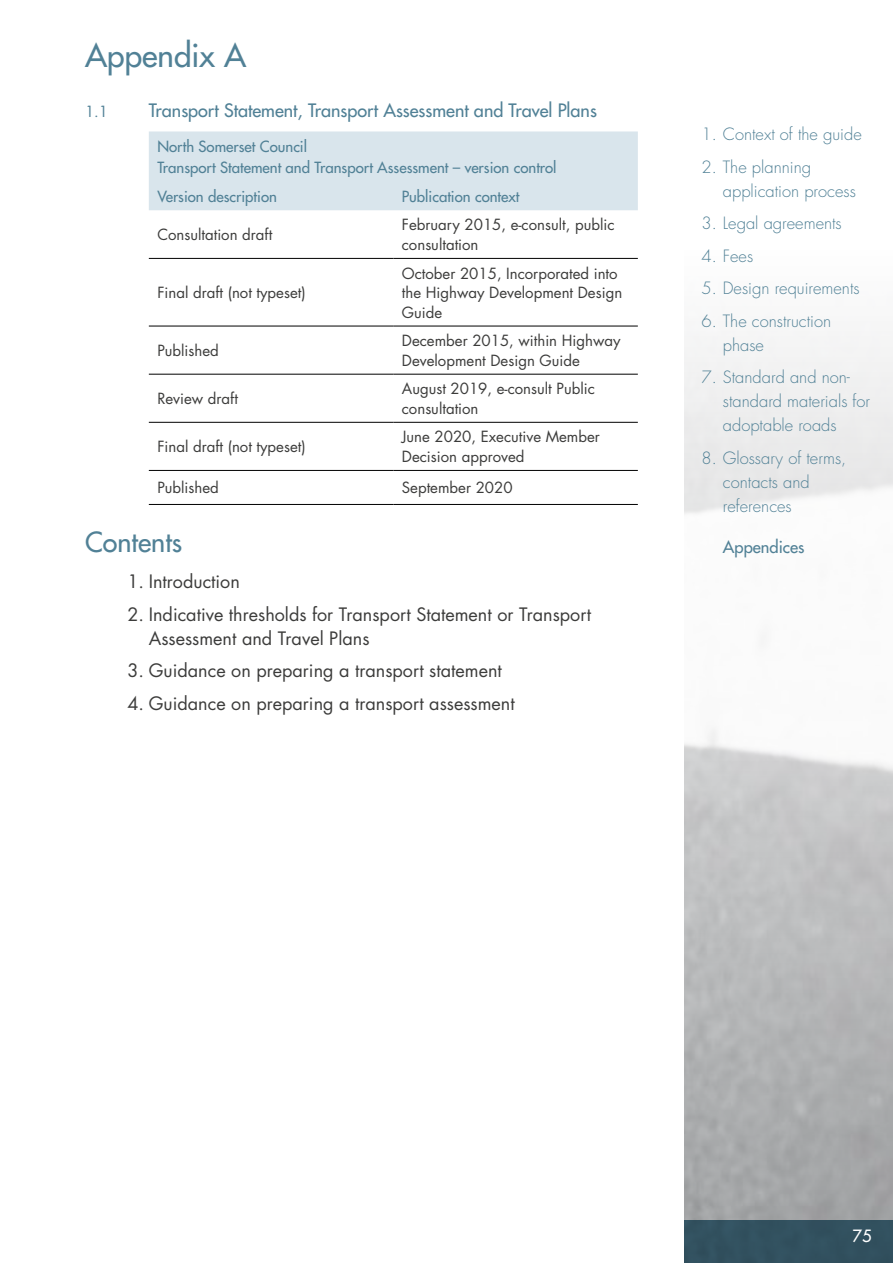
<style>
.page{position:relative;width:893px;height:1263px;background:#fff}
.page>*{position:absolute;margin:0;border:0;box-sizing:border-box;transform-origin:0 0}
.Heading_2__H2{font:31.5px "Futura LT";color:#518196}
.Heading_3__H3{font:27px "Futura LT";color:#518196}
.t1{font:18px/24px "Futura LT";color:#3c3c3b}
.NSC_Numb_L2__H2{font:18px "Futura LT";color:#518196}
.t2{font:300 16.5px/24px "Futura LT";color:#518196}
.t3{font:16.5px "Futura LT";color:#518196}
.t4{font:16.5px "Futura LT";color:#fff}
.T_Text{font:15px/19.5px "Futura LT";color:#3c3c3b}
.T_header{font:15px/21px "Futura LT";color:#518196}
.NSC_Numb_L2__H2-2{font:15px "Futura LT";color:#518196}
</style>
<div class="page">
<div style="left:685px;top:1220px;width:208px;height:43px;background:#32515f"></div>
<div style="left:149px;top:131px;width:489px;height:79px;background:#d9e5ec"></div>
<hr style="left:149px;top:258px;width:244px;height:1px;background:#000">
<hr style="left:393px;top:258px;width:245px;height:1px;background:#000">
<hr style="left:149px;top:326px;width:244px;height:1px;background:#000">
<hr style="left:393px;top:326px;width:245px;height:1px;background:#000">
<hr style="left:149px;top:374px;width:244px;height:1px;background:#000">
<hr style="left:393px;top:374px;width:245px;height:1px;background:#000">
<hr style="left:149px;top:422px;width:244px;height:1px;background:#000">
<hr style="left:393px;top:422px;width:245px;height:1px;background:#000">
<hr style="left:149px;top:470px;width:244px;height:1px;background:#000">
<hr style="left:393px;top:470px;width:245px;height:1px;background:#000">
<hr style="left:149px;top:504px;width:244px;height:1px;background:#000">
<hr style="left:393px;top:504px;width:245px;height:1px;background:#000">
<h2 class="Heading_2__H2" style="left:85px;top:35px;width:163px">Appendix A</h2>
<h2 class="NSC_Numb_L2__H2-2" style="left:85px;top:102px;width:25px">1.1</h2>
<h2 class="NSC_Numb_L2__H2" style="left:149px;top:99px;width:450px">Transport Statement, Transport Assessment and Travel Plans</h2>
<p class="T_header" style="left:157px;top:136px;width:401px">North Somerset Council<br>Transport Statement and Transport Assessment – version control</p>
<p class="T_header" style="left:157px;top:186px;width:121px">Version description</p>
<p class="T_header" style="left:402px;top:186px;width:119px">Publication context</p>
<p class="T_Text" style="left:157px;top:225px;width:116px">Consultation draft</p>
<p class="T_Text" style="left:402px;top:215px;width:214px">February 2015, e-consult, public consultation</p>
<p class="T_Text" style="left:157px;top:283px;width:150px">Final draft (not typeset)</p>
<p class="T_Text" style="left:402px;top:263px;width:222px">October 2015, Incorporated into the Highway Development Design<br>Guide</p>
<p class="T_Text" style="left:157px;top:341px;width:63px">Published</p>
<p class="T_Text" style="left:402px;top:331px;width:220px">December 2015, within Highway<br>Development Design Guide</p>
<p class="T_Text" style="left:157px;top:389px;width:82px">Review draft</p>
<p class="T_Text" style="left:402px;top:379px;width:194px">August 2019, e-consult Public consultation</p>
<p class="T_Text" style="left:157px;top:437px;width:150px">Final draft (not typeset)</p>
<p class="T_Text" style="left:402px;top:427px;width:200px">June 2020, Executive Member<br>Decision approved</p>
<p class="T_Text" style="left:157px;top:478px;width:63px">Published</p>
<p class="T_Text" style="left:402px;top:478px;width:112px">September 2020</p>
<h3 class="Heading_3__H3" style="left:85px;top:524px;width:99px">Contents</h3>
<p class="t1" style="left:128px;top:570px;width:114px">1. Introduction</p>
<p class="t1" style="left:149px;top:602px;width:444px;text-indent:-21px">2. Indicative thresholds for Transport Statement or Transport<br>Assessment and Travel Plans</p>
<p class="t1" style="left:128px;top:659px;width:376px">3. Guidance on preparing a transport statement</p>
<p class="t1" style="left:128px;top:691px;width:389px">4. Guidance on preparing a transport assessment</p>
<p class="t2" style="left:702px;top:123px;width:162px">1. Context of the guide</p>
<p class="t2" style="left:723px;top:155px;width:135px;text-indent:-21px">2. The planning application process</p>
<p class="t2" style="left:702px;top:212px;width:142px">3. Legal agreements</p>
<p class="t2" style="left:702px;top:244px;width:53px">4. Fees</p>
<p class="t2" style="left:702px;top:277px;width:160px">5. Design requirements</p>
<p class="t2" style="left:723px;top:309px;width:110px;text-indent:-21px">6. The construction phase</p>
<p class="t2" style="left:723px;top:366px;width:149px;text-indent:-21px">7. Standard and non&shy;standard materials for adoptable roads</p>
<p class="t2" style="left:723px;top:446px;width:125px;text-indent:-21px">8. Glossary of terms, contacts and references</p>
<p class="t3" style="left:723px;top:536px;width:83px">Appendices</p>
<p class="t4" style="left:853px;top:1225px;width:21px">75</p>
</div>
